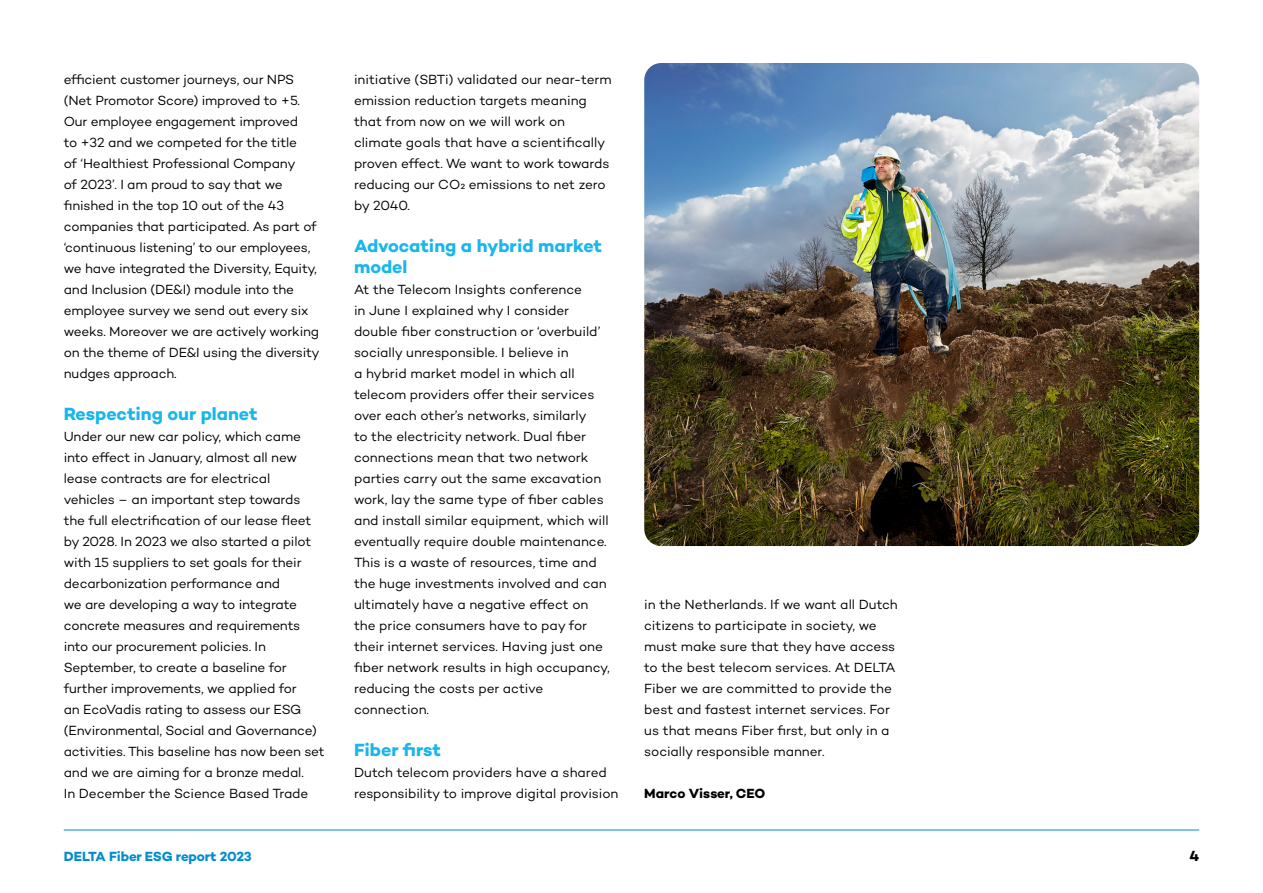
<style>
.page{position:relative;width:1263px;height:893px;background:#fff}
.page>*{position:absolute;margin:0;border:0;box-sizing:border-box;transform-origin:0 0}
.H3_Subheading_lichtblauw_12pt{font:700 18px "Campton";color:#19b6eb}
.Platte_tekst{font:700 18px/21px "Campton";color:#19b6eb}
.t1{font:700 15px "Campton";color:#000}
.Platte_tekst-2{font:13.5px/21px "Campton";letter-spacing:-.01em;color:#000}
.t2{font:700 13.5px "Campton";letter-spacing:-.02em;color:#008ecf}
.Platte_tekst-3{font:700 13.5px "Campton";color:#000}
</style>
<div class="page">
<img style="left:644px;top:63px;width:555px;height:483px">
<hr style="left:64px;top:830px;width:1135px;height:1px;background:#008ecf">
<p class="Platte_tekst-2" style="left:64px;top:69px;width:257px">efficient customer journeys, our NPS (Net Promotor Score) improved to +5.<br>Our employee engagement improved<br>to +32 and we competed for the title<br>of ‘Healthiest Professional Company<br>of 2023’. I am proud to say that we finished in the top 10 out of the 43 companies that participated. As part of ‘continuous listening’ to our employees, we have integrated the Diversity, Equity, and Inclusion (DE&amp;I) module into the employee survey we send out every six weeks. Moreover we are actively working on the theme of DE&amp;I using the diversity nudges approach.</p>
<p class="H3_Subheading_lichtblauw_12pt" style="left:64px;top:402px;width:195px">Respecting our planet</p>
<p class="Platte_tekst-2" style="left:64px;top:426px;width:262px">Under our new car policy, which came into effect in January, almost all new lease contracts are for electrical vehicles – an important step towards the full electrification of our lease fleet by 2028. In 2023 we also started a pilot with 15 suppliers to set goals for their decarbonization performance and<br>we are developing a way to integrate concrete measures and requirements into our procurement policies. In September, to create a baseline for further improvements, we applied for<br>an EcoVadis rating to assess our ESG (Environmental, Social and Governance) activities. This baseline has now been set and we are aiming for a bronze medal.<br>In December the Science Based Trade</p>
<p class="Platte_tekst-2" style="left:354px;top:69px;width:259px">initiative (SBTi) validated our near-term emission reduction targets meaning that from now on we will work on climate goals that have a scientifically proven effect. We want to work towards reducing our CO2 emissions to net zero by 2040.</p>
<p class="Platte_tekst" style="left:354px;top:235px;width:250px">Advocating a hybrid market model</p>
<p class="Platte_tekst-2" style="left:354px;top:279px;width:257px">At the Telecom Insights conference<br>in June I explained why I consider double fiber construction or ‘overbuild’ socially unresponsible. I believe in<br>a hybrid market model in which all telecom providers offer their services over each other’s networks, similarly<br>to the electricity network. Dual fiber connections mean that two network parties carry out the same excavation work, lay the same type of fiber cables and install similar equipment, which will eventually require double maintenance.<br>This is a waste of resources, time and the huge investments involved and can ultimately have a negative effect on the price consumers have to pay for their internet services. Having just one fiber network results in high occupancy, reducing the costs per active connection.</p>
<p class="H3_Subheading_lichtblauw_12pt" style="left:354px;top:738px;width:88px">Fiber first</p>
<p class="Platte_tekst-2" style="left:354px;top:762px;width:266px">Dutch telecom providers have a shared responsibility to improve digital provision</p>
<p class="Platte_tekst-2" style="left:644px;top:594px;width:255px">in the Netherlands. If we want all Dutch citizens to participate in society, we must make sure that they have access to the best telecom services. At DELTA Fiber we are committed to provide the best and fastest internet services. For us that means Fiber first, but only in a socially responsible manner.</p>
<p class="Platte_tekst-3" style="left:644px;top:785px;width:123px">Marco Visser, CEO</p>
<p class="t2" style="left:64px;top:848px;width:189px">DELTA Fiber ESG report 2023</p>
<p class="t1" style="left:1189px;top:846px;width:11px">4</p>
</div>
